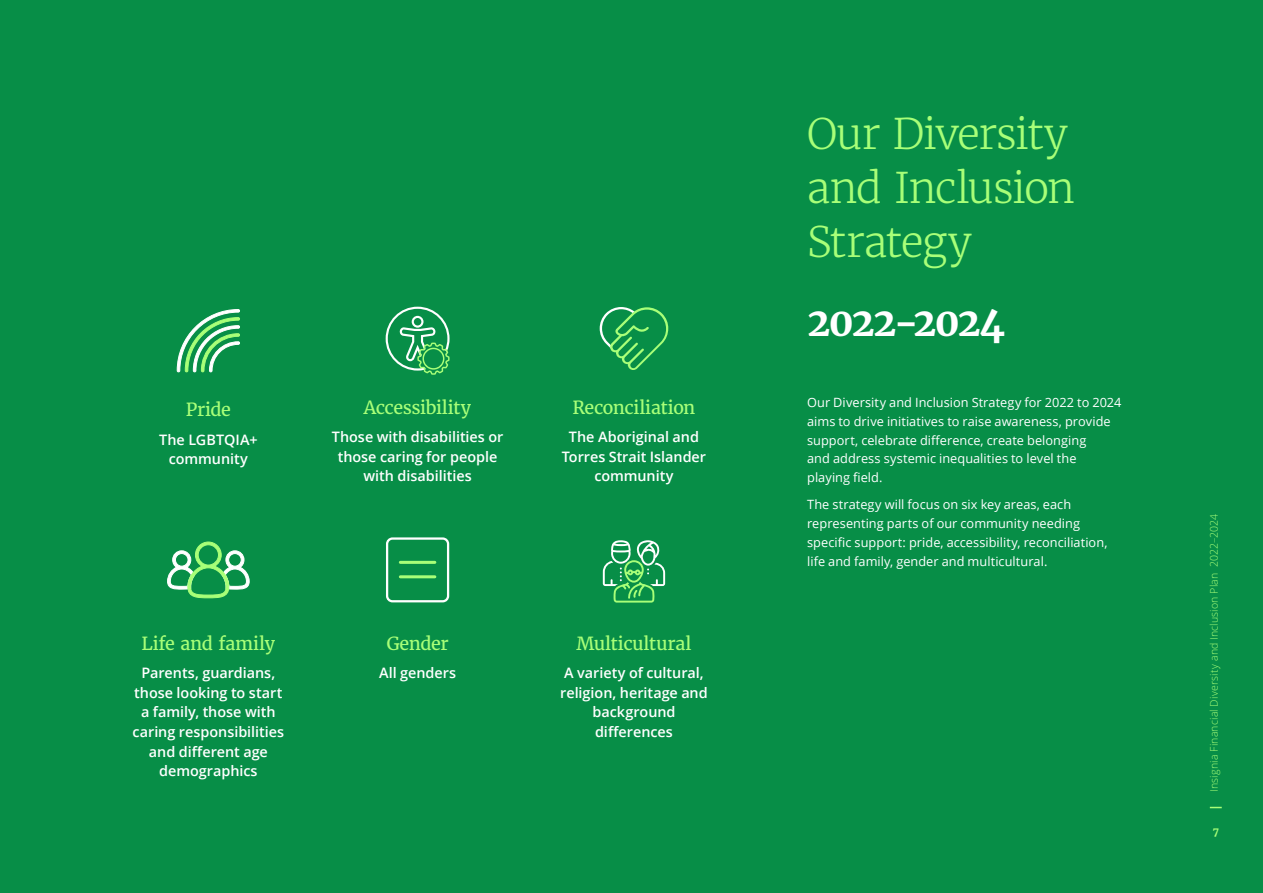
<style>
.page{position:relative;width:1263px;height:893px;background:#078e47}
.page>*{position:absolute;margin:0;border:0;box-sizing:border-box;transform-origin:0 0}
._00_Main_Header{font:300 42px/54px "Merriweather";letter-spacing:-.04em;color:#a8ff78}
._00_Main_Header-2{font:700 39px "Merriweather";letter-spacing:-.04em;color:#fff}
._01_Subhead_1{font:18px "Merriweather";letter-spacing:-.02em;color:#a8ff78}
._04_Subhead_4{font:600 14.4px/19.6px "Open Sans";color:#fff;text-align:center}
._07_Body_Text{font:12.75px/18.8px "Open Sans";letter-spacing:.005em;color:#fff}
._01_Footnotes{font:300 10.5px "Open Sans";letter-spacing:.02em;color:#a8ff78}
.t1{font:700 10.5px "Merriweather";color:#a8ff78}
</style>
<div class="page">
<svg style="left:1210px;top:807px;width:12px;height:1px"></svg>
<div style="left:386px;top:307px;width:64px;height:64px;border:2px solid #fff;border-radius:50%"></div>
<svg style="left:399px;top:316px;width:51px;height:59px"></svg>
<svg style="left:600px;top:307px;width:68px;height:63px"></svg>
<svg style="left:603px;top:540px;width:62px;height:63px"></svg>
<div style="left:386px;top:537px;width:63px;height:65px;border:2px solid #fff;border-radius:5px"></div>
<hr style="left:400px;top:561px;width:35px;height:3px;background:#a8ff78">
<hr style="left:400px;top:575px;width:35px;height:3px;background:#a8ff78">
<svg style="left:167px;top:542px;width:83px;height:56px"></svg>
<svg style="left:177px;top:309px;width:63px;height:63px"></svg>
<h1 class="_01_Subhead_1" style="left:186px;top:399px;width:47px">Pride</h1>
<h4 class="_04_Subhead_4" style="left:159px;top:429px;width:100px">The LGBTQIA+ community</h4>
<h1 class="_01_Subhead_1" style="left:364px;top:396px;width:109px">Accessibility</h1>
<h4 class="_04_Subhead_4" style="left:332px;top:427px;width:173px">Those with disabilities or those caring for people with disabilities</h4>
<h1 class="_01_Subhead_1" style="left:572px;top:396px;width:125px">Reconciliation</h1>
<h4 class="_04_Subhead_4" style="left:562px;top:427px;width:146px">The Aboriginal and<br>Torres Strait Islander community</h4>
<h1 class="_01_Subhead_1" style="left:142px;top:632px;width:135px">Life and family</h1>
<h4 class="_04_Subhead_4" style="left:133px;top:662px;width:153px">Parents, guardians, those looking to start a family, those with caring responsibilities and different age demographics</h4>
<h1 class="_01_Subhead_1" style="left:386px;top:632px;width:64px">Gender</h1>
<h4 class="_04_Subhead_4" style="left:379px;top:662px;width:79px">All genders</h4>
<h1 class="_01_Subhead_1" style="left:576px;top:632px;width:116px">Multicultural</h1>
<h4 class="_04_Subhead_4" style="left:560px;top:662px;width:149px">A variety of cultural, religion, heritage and background differences</h4>
<p class="_00_Main_Header" style="left:807px;top:107px;width:270px">Our Diversity and Inclusion<br>Strategy</p>
<p class="_00_Main_Header-2" style="left:807px;top:297px;width:199px">2022-2024</p>
<p class="_07_Body_Text" style="left:807px;top:393px;width:316px">Our Diversity and Inclusion Strategy for 2022 to 2024 aims to drive initiatives to raise awareness, provide support, celebrate difference, create belonging<br>and address systemic inequalities to level the playing field.</p>
<p class="_07_Body_Text" style="left:807px;top:495px;width:302px">The strategy will focus on six key areas, each representing parts of our community needing specific support: pride, accessibility, reconciliation, life and family, gender and multicultural.</p>
<p class="_01_Footnotes" style="left:1207px;top:792px;width:279px;rotate:-90deg">Insignia Financial Diversity and Inclusion Plan 2022–2024</p>
<p class="t1" style="left:1213px;top:824px;width:8px">7</p>
</div>
